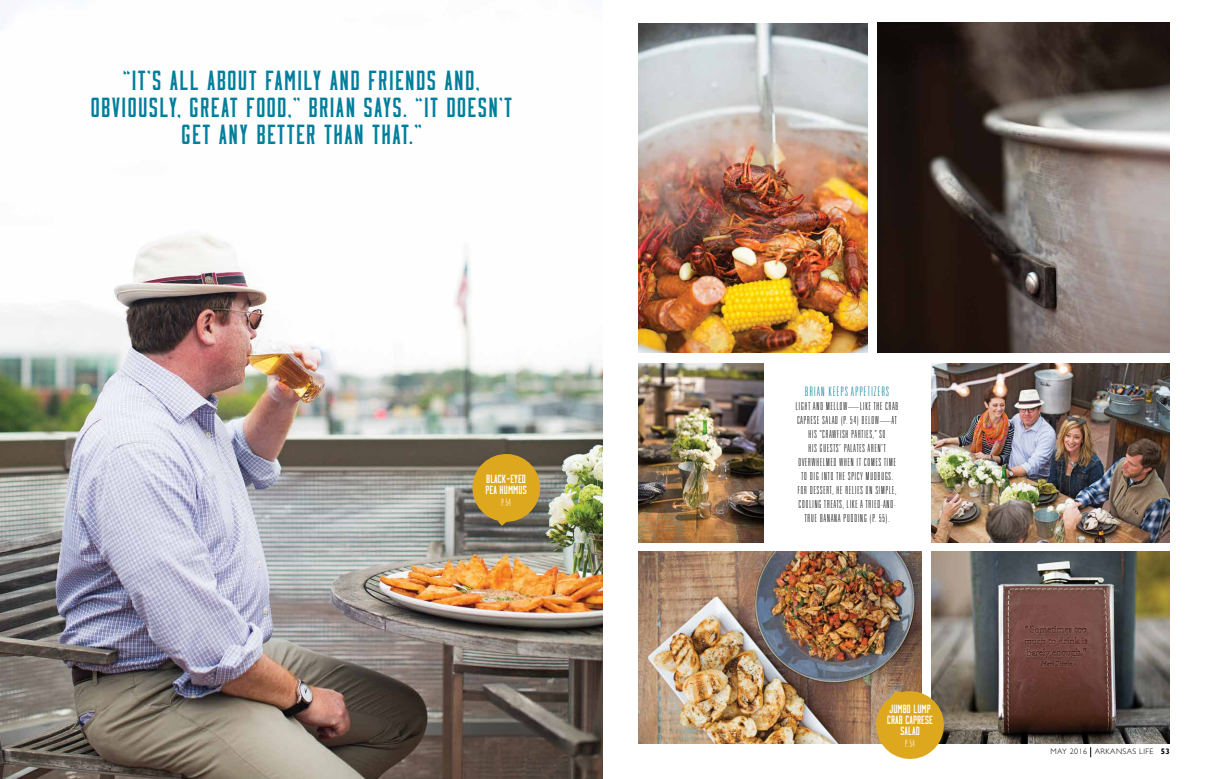
<style>
.page{position:relative;width:1206px;height:779px;background:#fff}
.page>*{position:absolute;margin:0;border:0;box-sizing:border-box;transform-origin:0 0}
.t1{font:28px/27px "Moonshiner Round";letter-spacing:.05em;color:#007e9b;text-align:center}
.t2{font:100 ultra-condensed 13px "Univers";letter-spacing:.11em;color:#007e9b}
.t3{font:12px/11px "Moonshiner Round";letter-spacing:.01em;color:#fff}
.t4{font:100 ultra-condensed 11px/14px "Univers";letter-spacing:.09em;color:#000;text-align:center}
.t5{font:100 ultra-condensed 10px "Univers";color:#fff}
.t6{font:300 8px "Gill Sans Std";letter-spacing:.05em;color:#000}
.s1{font-weight:700}
</style>
<div class="page">
<img style="left:639px;top:364px;width:124px;height:178px">
<img style="left:931px;top:551px;width:239px;height:192px">
<img style="left:639px;top:551px;width:283px;height:192px">
<img style="left:0;top:0;width:603px;height:778px">
<svg style="left:472px;top:453px;width:69px;height:72px"></svg>
<svg style="left:871px;top:686px;width:78px;height:73px"></svg>
<img style="left:877px;top:23px;width:293px;height:330px">
<img style="left:639px;top:23px;width:228px;height:330px">
<img style="left:931px;top:364px;width:239px;height:178px">
<h1 class="t1" style="left:91px;top:67px;width:423px">“IT’S ALL ABOUT FAMILY AND FRIENDS AND,<br>OBVIOUSLY, GREAT FOOD,” BRIAN SAYS. “IT DOESN’T<br>GET ANY BETTER THAN THAT.”</h1>
<p class="t3" style="left:486px;top:473px;width:43px">BLACK-EYED<br>PEA HUMMUS</p>
<p class="t5" style="left:501px;top:497px;width:11px">P. 54</p>
<p class="t2" style="left:805px;top:385px;width:85px">BRIAN KEEPS APPETIZERS</p>
<p class="t4" style="left:796px;top:399px;width:104px">LIGHT AND MELLOW—LIKE THE CRAB<br>CAPRESE SALAD (P. 54) BELOW—AT<br>HIS “CRAWFISH PARTIES,” SO<br>HIS GUESTS’ PALATES AREN’T<br>OVERWHELMED WHEN IT COMES TIME<br>TO DIG INTO THE SPICY MUDBUGS.<br>FOR DESSERT, HE RELIES ON SIMPLE,<br>COOLING TREATS, LIKE A TRIED-AND-<br>TRUE BANANA PUDDING (P. 55).</p>
<p class="t3" style="left:887px;top:703px;width:47px;text-align:center">JUMBO LUMP<br>CRAB CAPRESE<br>SALAD</p>
<p class="t5" style="left:905px;top:738px;width:11px">P. 54</p>
<p class="t6" style="left:1051px;top:746px;width:121px">MAY 2016 ARKANSAS LIFE <span class="s1">53</span></p>
</div>
